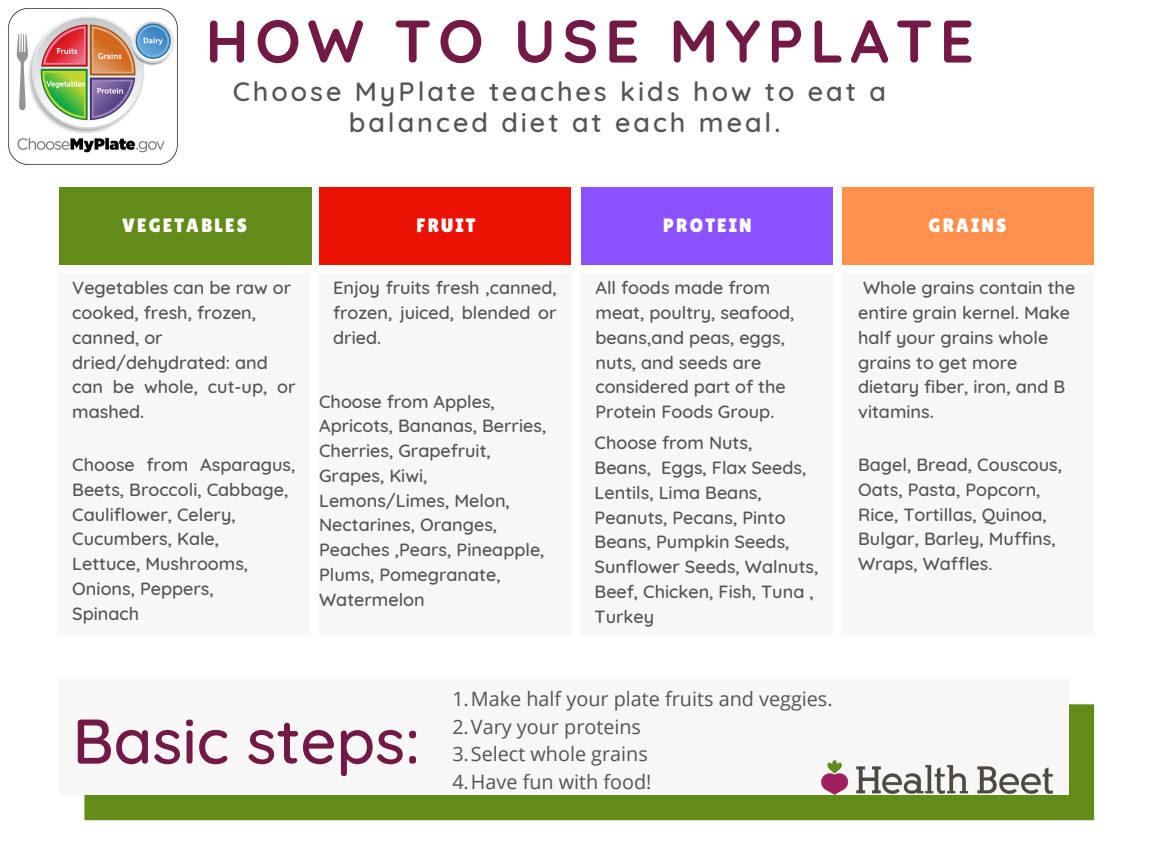
<style>
.page{position:relative;width:1152px;height:864px;background:#fff}
.page>*{position:absolute;margin:0;border:0;box-sizing:border-box;transform-origin:0 0}
.t1{font:500 63px "Quicksand";color:#731946}
.t2{font:700 60px "Quicksand";letter-spacing:.11em;color:#731946}
.t3{font:500 27px/31px "Quicksand";letter-spacing:.11em;color:#545454;text-align:center}
.t4{font:19.8px/27.5px "Open Sans";color:#545454}
.t5{font:19.35px "Lilita One";letter-spacing:.11em;color:#fff}
.t6{font:19.35px "Lilita One";letter-spacing:.11em;color:#706563}
.t7{font:500 18px/24.8px "Quicksand";color:#545454}
</style>
<div class="page">
<div style="left:59px;top:188px;width:252px;height:76px;background:#628b19"></div>
<div style="left:319px;top:274px;width:252px;height:361px;background:#f7f7f7"></div>
<div style="left:581px;top:274px;width:252px;height:361px;background:#f7f7f7"></div>
<div style="left:842px;top:274px;width:252px;height:361px;background:#f7f7f7"></div>
<div style="left:319px;top:188px;width:252px;height:76px;background:#eb1203"></div>
<div style="left:581px;top:188px;width:252px;height:76px;background:#8c52ff"></div>
<div style="left:842px;top:188px;width:252px;height:76px;background:#ff914d"></div>
<div style="left:58px;top:274px;width:252px;height:361px;background:#f7f7f7"></div>
<img style="left:8px;top:8px;width:170px;height:157px">
<div style="left:84px;top:704px;width:1010px;height:116px;background:#628b19"></div>
<div style="left:59px;top:679px;width:1010px;height:116px;background:#f7f7f7"></div>
<img style="left:793px;top:731px;width:289px;height:90px">
<h2 class="t2" style="left:206px;top:3px;width:770px">HOW TO USE MYPLATE</h2>
<h3 class="t3" style="left:233px;top:75px;width:655px">Choose MyPlate teaches kids how to eat a balanced diet at each meal.</h3>
<p class="t5" style="left:122px;top:214px;width:126px">VEGETABLES</p>
<p class="t5" style="left:416px;top:214px;width:61px">FRUIT</p>
<p class="t5" style="left:663px;top:214px;width:90px">PROTEIN</p>
<p class="t5" style="left:929px;top:214px;width:79px">GRAINS</p>
<p class="t7" style="left:72px;top:275px;width:225px">Vegetables can be raw or cooked, fresh, frozen, canned, or dried/dehydrated: and can be whole, cut-up, or mashed.</p>
<p class="t7" style="left:72px;top:452px;width:225px">Choose from Asparagus,<br>Beets, Broccoli, Cabbage,<br>Cauliflower, Celery,<br>Cucumbers, Kale,<br>Lettuce, Mushrooms,<br>Onions, Peppers,<br>Spinach</p>
<p class="t6" style="left:124px;top:300px;width:126px">ETYMOLOGY</p>
<p class="t7" style="left:333px;top:275px;width:225px;text-align:justify">Enjoy fruits fresh ,canned, frozen, juiced, blended or dried.</p>
<p class="t7" style="left:595px;top:275px;width:201px">All foods made from meat, poultry, seafood, beans,and peas, eggs, nuts, and seeds are considered part of the<br>Protein Foods Group.</p>
<p class="t7" style="left:858px;top:275px;width:219px">Whole grains contain the entire grain kernel. Make half your grains whole grains to get more dietary fiber, iron, and B vitamins.</p>
<p class="t7" style="left:319px;top:388px;width:229px">Choose from Apples,<br>Apricots, Bananas, Berries,<br>Cherries, Grapefruit,<br>Grapes, Kiwi,<br>Lemons/Limes, Melon,<br>Nectarines, Oranges,<br>Peaches ,Pears, Pineapple,<br>Plums, Pomegranate,<br>Watermelon</p>
<p class="t7" style="left:595px;top:430px;width:225px">Choose from Nuts,<br>Beans, Eggs, Flax Seeds,<br>Lentils, Lima Beans,<br>Peanuts, Pecans, Pinto<br>Beans, Pumpkin Seeds,<br>Sunflower Seeds, Walnuts,<br>Beef, Chicken, Fish, Tuna ,<br>Turkey</p>
<p class="t7" style="left:858px;top:452px;width:206px">Bagel, Bread, Couscous,<br>Oats, Pasta, Popcorn,<br>Rice, Tortillas, Quinoa,<br>Bulgar, Barley, Muffins,<br>Wraps, Waffles.</p>
<h1 class="t1" style="left:73px;top:701px;width:349px">Basic steps:</h1>
<p class="t4" style="left:452px;top:685px;width:382px">1.Make half your plate fruits and veggies.<br>2.Vary your proteins<br>3.Select whole grains<br>4.Have fun with food!</p>
</div>
